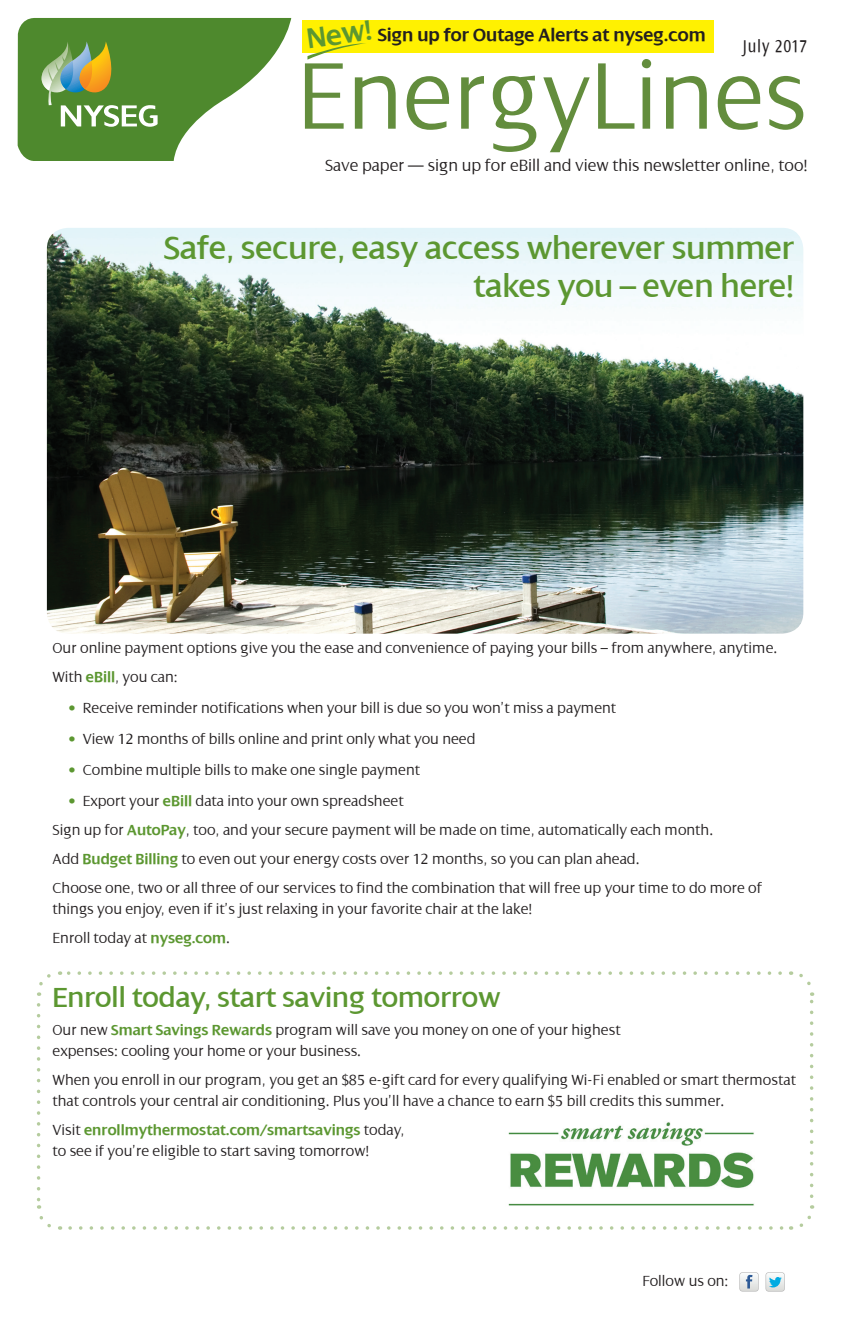
<style>
.page{position:relative;width:851px;height:1339px;background:#fff}
.page>*{position:absolute;margin:0;border:0;box-sizing:border-box;transform-origin:0 0}
.t1{font:300 102.02px "Dialog";color:#638d3d}
.t2{font:34.12px/38.5px "Dialog";color:#5c9731;text-align:right}
.t3{font:600 30.1px "Dialog";color:#5c9731}
.t4{font:29.75px "Dialog";color:#5c9731}
.t5{font:600 19.25px "Dialog";color:#231f20}
.t6{font:condensed 18.38px "Dialog";letter-spacing:.07em;color:#231f20}
.t7{font:300 17.5px "Dialog";color:#231f20}
.t8{font:300 15.75px/28.9px "Dialog";color:#231f20}
.s1{font-weight:600;color:#5c9731}
.s2{color:#5c9731}
</style>
<div class="page">
<img style="left:47px;top:228px;width:756px;height:406px">
<svg style="left:18px;top:18px;width:273px;height:143px"></svg>
<svg style="left:739px;top:1272px;width:19px;height:19px"></svg>
<svg style="left:765px;top:1272px;width:19px;height:19px"></svg>
<div style="left:302px;top:20px;width:411px;height:32px;background:#fff101"></div>
<svg style="left:307px;top:43px;width:59px;height:17px"></svg>
<svg style="left:37px;top:974px;width:14px;height:22px"></svg>
<svg style="left:37px;top:1005px;width:24px;height:225px"></svg>
<svg style="left:70px;top:1205px;width:745px;height:25px"></svg>
<svg style="left:790px;top:971px;width:23px;height:225px"></svg>
<svg style="left:60px;top:971px;width:720px;height:4px"></svg>
<img style="left:494px;top:1122px;width:273px;height:94px">
<h3 class="t3" style="left:304px;top:23px;width:67px;rotate:-8deg">New!</h3>
<p class="t5" style="left:378px;top:25px;width:329px">Sign up for Outage Alerts at nyseg.com</p>
<p class="t6" style="left:741px;top:36px;width:67px">July 2017</p>
<h1 class="t1" style="left:297px;top:40px;width:511px">EnergyLines</h1>
<p class="t7" style="left:325px;top:156px;width:484px">Save paper — sign up for eBill and view this newsletter online, too!</p>
<h2 class="t2" style="left:164px;top:229px;width:631px">Safe, secure, easy access wherever summer takes you – even here!</h2>
<p class="t8" style="left:52px;top:634px;width:726px">Our online payment options give you the ease and convenience of paying your bills – from anywhere, anytime.<br>With <span class="s1">eBill</span>, you can:</p>
<p class="t8" style="left:68px;top:694px;width:549px"><span class="s2">•</span> Receive reminder notifications when your bill is due so you won’t miss a payment</p>
<p class="t8" style="left:68px;top:725px;width:409px"><span class="s2">•</span> View 12 months of bills online and print only what you need</p>
<p class="t8" style="left:68px;top:756px;width:353px"><span class="s2">•</span> Combine multiple bills to make one single payment</p>
<p class="t8" style="left:52px;top:787px;width:711px;text-indent:16px"><span class="s2">•</span> Export your <span class="s1">eBill</span> data into your own spreadsheet<br>Sign up for <span class="s1">AutoPay</span>, too, and your secure payment will be made on time, automatically each month.<br>Add <span class="s1">Budget Billing</span> to even out your energy costs over 12 months, so you can plan ahead.<br>Choose one, two or all three of our services to find the combination that will free up your time to do more of</p>
<p class="t8" style="left:52px;top:894px;width:481px">things you enjoy, even if it’s just relaxing in your favorite chair at the lake!<br>Enroll today at <span class="s1">nyseg.com</span>.</p>
<h3 class="t4" style="left:52px;top:981px;width:449px">Enroll today, start saving tomorrow</h3>
<p class="t8" style="left:52px;top:1020px;width:569px;line-height:21px">Our new <span class="s1">Smart Savings Rewards</span> program will save you money on one of your highest expenses: cooling your home or your business.</p>
<p class="t8" style="left:52px;top:1070px;width:745px;line-height:21px">When you enroll in our program, you get an $85 e-gift card for every qualifying Wi-Fi enabled or smart thermostat that controls your central air conditioning. Plus you’ll have a chance to earn $5 bill credits this summer.</p>
<p class="t8" style="left:52px;top:1120px;width:353px;line-height:21px">Visit <span class="s1">enrollmythermostat.com/smartsavings</span> today, to see if you’re eligible to start saving tomorrow!</p>
<p class="t8" style="left:642px;top:1266px;width:88px">Follow us on:</p>
</div>
